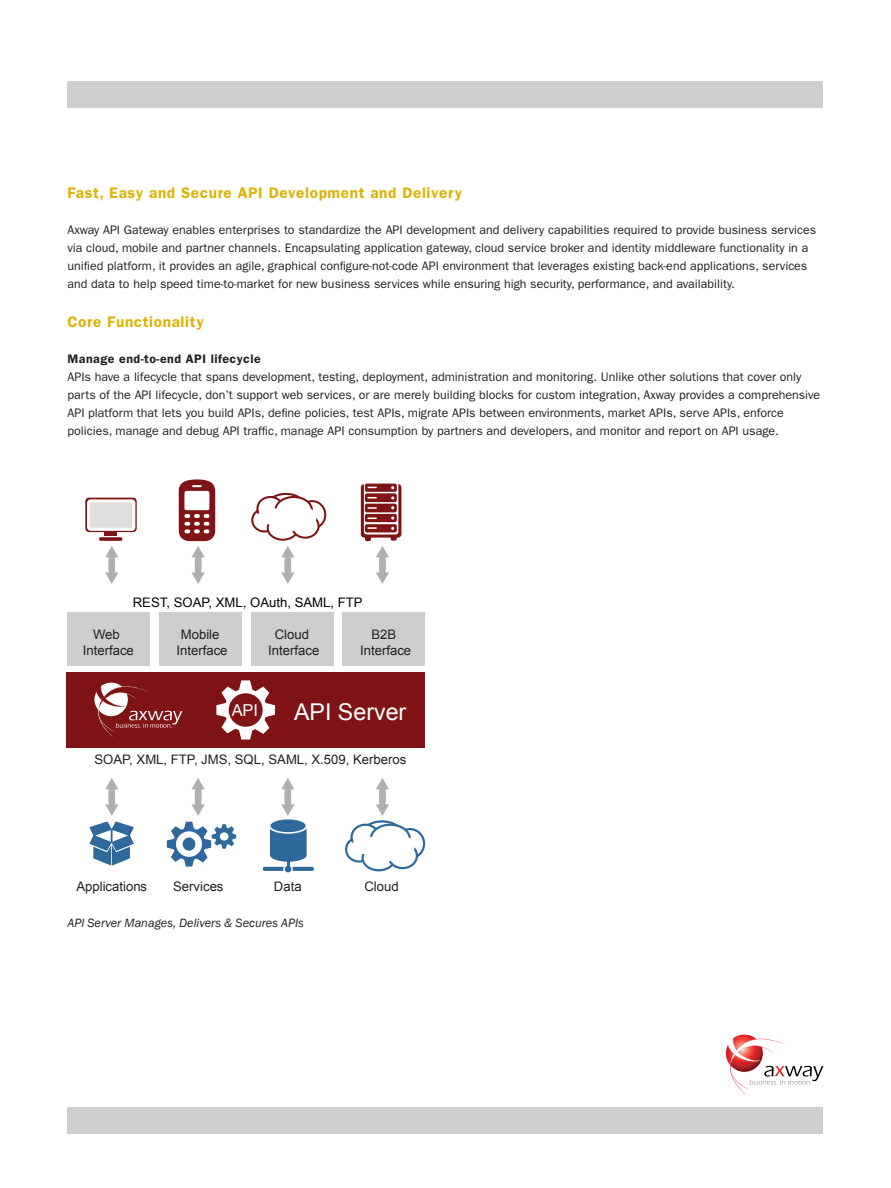
<style>
.page{position:relative;width:891px;height:1188px;background:#fff}
.page>*{position:absolute;margin:0;border:0;box-sizing:border-box;transform-origin:0 0}
.t1{font:23.25px "Arial";color:#fff}
.t2{font:16.5px "Arial";color:#fff}
.Subhead_117{font:600 15.3px "ITC Franklin Gothic Std";letter-spacing:.04em;color:#deb308}
.t3{font:13.2px/15.8px "Arial";color:#231f20;text-align:center}
.t4{font:13.2px "Arial";color:#040503}
.body_copy{font:12.3px/18px "ITC Franklin Gothic Std";color:#231f20}
.body_copy-2{font:italic 12.3px "Franklin Gothic";color:#231f20}
.Subhead_black{font:600 12.3px "ITC Franklin Gothic Std";letter-spacing:.04em;color:#231f20}
</style>
<div class="page">
<div style="left:68px;top:81px;width:756px;height:27px;background:#ceced0"></div>
<div style="left:68px;top:1107px;width:756px;height:27px;background:#ceced0"></div>
<div style="left:67px;top:612px;width:83px;height:53px;background:#cdcece"></div>
<div style="left:159px;top:612px;width:83px;height:53px;background:#cdcece"></div>
<div style="left:251px;top:612px;width:82px;height:53px;background:#cdcece"></div>
<div style="left:342px;top:612px;width:83px;height:53px;background:#cdcece"></div>
<div style="left:66px;top:672px;width:359px;height:75px;background:#7f1315"></div>
<svg style="left:252px;top:509px;width:24px;height:22px"></svg>
<div style="left:251px;top:508px;width:26px;height:25px;border:2px solid #7f1315;border-radius:50%"></div>
<svg style="left:268px;top:494px;width:36px;height:23px"></svg>
<div style="left:267px;top:493px;width:38px;height:25px;border:2px solid #7f1315;border-radius:50%"></div>
<div style="left:298px;top:500px;width:28px;height:29px;border:2px solid #7f1315;border-radius:50%"></div>
<svg style="left:268px;top:517px;width:30px;height:23px"></svg>
<div style="left:267px;top:516px;width:32px;height:25px;border:2px solid #7f1315;border-radius:50%"></div>
<div style="left:257px;top:497px;width:26px;height:23px;background:#fff;border-radius:50%"></div>
<div style="left:256px;top:496px;width:28px;height:25px;border:2px solid #7f1315;border-radius:50%"></div>
<div style="left:275px;top:497px;width:37px;height:26px;background:#fff;border-radius:50%"></div>
<div style="left:274px;top:496px;width:39px;height:28px;border:2px solid #7f1315;border-radius:50%"></div>
<svg style="left:292px;top:515px;width:27px;height:23px"></svg>
<div style="left:291px;top:513px;width:29px;height:26px;border:2px solid #7f1315;border-radius:50%"></div>
<div style="left:257px;top:508px;width:32px;height:17px;background:#fff;border-radius:50%"></div>
<div style="left:274px;top:513px;width:24px;height:20px;background:#fff;border-radius:50%"></div>
<div style="left:292px;top:507px;width:25px;height:20px;background:#fff;border-radius:50%"></div>
<div style="left:104px;top:531px;width:13px;height:5px;background:#7f1315"></div>
<svg style="left:85px;top:498px;width:52px;height:34px"></svg>
<div style="left:88px;top:500px;width:47px;height:30px;background:#fff;border-radius:3px"></div>
<div style="left:87px;top:500px;width:48px;height:31px;border:1px solid #fff;border-radius:3px"></div>
<div style="left:89px;top:502px;width:44px;height:26px;background:#dededd;border-radius:2px"></div>
<div style="left:89px;top:502px;width:44px;height:26px;border:1px solid #fff;border-radius:2px"></div>
<svg style="left:99px;top:537px;width:23px;height:4px"></svg>
<div style="left:361px;top:484px;width:40px;height:54px;background:linear-gradient(to bottom,#851e20,#82181a);border-radius:3px"></div>
<svg style="left:364px;top:482px;width:34px;height:53px"></svg>
<div style="left:365px;top:524px;width:32px;height:8px;background:#7f1315;border-radius:2px"></div>
<svg style="left:365px;top:514px;width:32px;height:8px"></svg>
<div style="left:365px;top:504px;width:32px;height:8px;background:#7f1315;border-radius:2px"></div>
<svg style="left:368px;top:507px;width:9px;height:2px"></svg>
<div style="left:365px;top:493px;width:32px;height:9px;background:#7f1315;border-radius:2px"></div>
<svg style="left:368px;top:497px;width:9px;height:2px"></svg>
<svg style="left:391px;top:496px;width:3px;height:4px"></svg>
<svg style="left:365px;top:484px;width:32px;height:8px"></svg>
<svg style="left:216px;top:680px;width:59px;height:60px"></svg>
<svg style="left:105px;top:546px;width:13px;height:38px"></svg>
<svg style="left:179px;top:479px;width:36px;height:105px"></svg>
<svg style="left:281px;top:546px;width:14px;height:38px"></svg>
<svg style="left:365px;top:527px;width:32px;height:57px"></svg>
<svg style="left:191px;top:778px;width:14px;height:38px"></svg>
<svg style="left:376px;top:778px;width:13px;height:38px"></svg>
<svg style="left:346px;top:837px;width:26px;height:25px"></svg>
<div style="left:345px;top:836px;width:28px;height:27px;border:2px solid #2f689b;border-radius:50%"></div>
<svg style="left:363px;top:821px;width:39px;height:25px"></svg>
<div style="left:361px;top:820px;width:42px;height:27px;border:2px solid #2f689b;border-radius:50%"></div>
<svg style="left:396px;top:829px;width:28px;height:29px"></svg>
<div style="left:395px;top:828px;width:30px;height:31px;border:2px solid #2f689b;border-radius:50%"></div>
<div style="left:363px;top:846px;width:32px;height:24px;background:#fff;border-radius:50%"></div>
<div style="left:361px;top:844px;width:35px;height:27px;border:2px solid #2f689b;border-radius:50%"></div>
<div style="left:352px;top:825px;width:27px;height:24px;background:#fff;border-radius:50%"></div>
<div style="left:351px;top:824px;width:29px;height:27px;border:2px solid #2f689b;border-radius:50%"></div>
<div style="left:371px;top:825px;width:39px;height:28px;background:#fff;border-radius:50%"></div>
<div style="left:370px;top:824px;width:41px;height:30px;border:2px solid #2f689b;border-radius:50%"></div>
<div style="left:388px;top:843px;width:29px;height:25px;background:#fff;border-radius:50%"></div>
<div style="left:387px;top:842px;width:31px;height:27px;border:2px solid #2f689b;border-radius:50%"></div>
<div style="left:352px;top:837px;width:34px;height:17px;background:#fff;border-radius:50%"></div>
<div style="left:369px;top:842px;width:26px;height:21px;background:#fff;border-radius:50%"></div>
<div style="left:389px;top:836px;width:26px;height:21px;background:#fff;border-radius:50%"></div>
<svg style="left:263px;top:867px;width:51px;height:4px"></svg>
<svg style="left:270px;top:778px;width:37px;height:94px"></svg>
<svg style="left:167px;top:822px;width:69px;height:45px"></svg>
<svg style="left:94px;top:683px;width:88px;height:54px"></svg>
<svg style="left:89px;top:778px;width:45px;height:88px"></svg>
<svg style="left:726px;top:1035px;width:98px;height:60px"></svg>
<p class="Subhead_117" style="left:68px;top:184px;width:396px">Fast, Easy and Secure API Development and Delivery</p>
<p class="body_copy" style="left:68px;top:221px;width:750px">Axway API Gateway enables enterprises to standardize the API development and delivery capabilities required to provide business services via cloud, mobile and partner channels. Encapsulating application gateway, cloud service broker and identity middleware functionality in a unified platform, it provides an agile, graphical configure-not-code API environment that leverages existing back-end applications, services and data to help speed time-to-market for new business services while ensuring high security, performance, and availability.</p>
<p class="Subhead_117" style="left:68px;top:312px;width:138px">Core Functionality</p>
<p class="Subhead_black" style="left:68px;top:351px;width:195px">Manage end-to-end API lifecycle</p>
<p class="body_copy" style="left:68px;top:368px;width:754px">APIs have a lifecycle that spans development, testing, deployment, administration and monitoring. Unlike other solutions that cover only parts of the API lifecycle, don’t support web services, or are merely building blocks for custom integration, Axway provides a comprehensive API platform that lets you build APIs, define policies, test APIs, migrate APIs between environments, market APIs, serve APIs, enforce policies, manage and debug API traffic, manage API consumption by partners and developers, and monitor and report on API usage.</p>
<p class="t4" style="left:133px;top:594px;width:231px">REST, SOAP, XML, OAuth, SAML, FTP</p>
<p class="t3" style="left:83px;top:627px;width:53px">Web<br>Interface</p>
<p class="t3" style="left:268px;top:627px;width:53px">Cloud<br>Interface</p>
<p class="t3" style="left:360px;top:627px;width:53px">B2B<br>Interface</p>
<p class="t3" style="left:176px;top:627px;width:53px">Mobile<br>Interface</p>
<p class="t2" style="left:232px;top:700px;width:28px">API</p>
<p class="t1" style="left:294px;top:696px;width:114px">API Server</p>
<p class="t3" style="left:94px;top:752px;width:314px">SOAP, XML, FTP, JMS, SQL, SAML, X.509, Kerberos</p>
<p class="t3" style="left:76px;top:879px;width:72px">Applications</p>
<p class="t3" style="left:173px;top:878px;width:52px">Services</p>
<p class="t3" style="left:274px;top:879px;width:29px">Data</p>
<p class="t3" style="left:365px;top:878px;width:36px">Cloud</p>
<p class="body_copy-2" style="left:68px;top:915px;width:238px">API Server Manages, Delivers &amp; Secures APIs</p>
</div>
